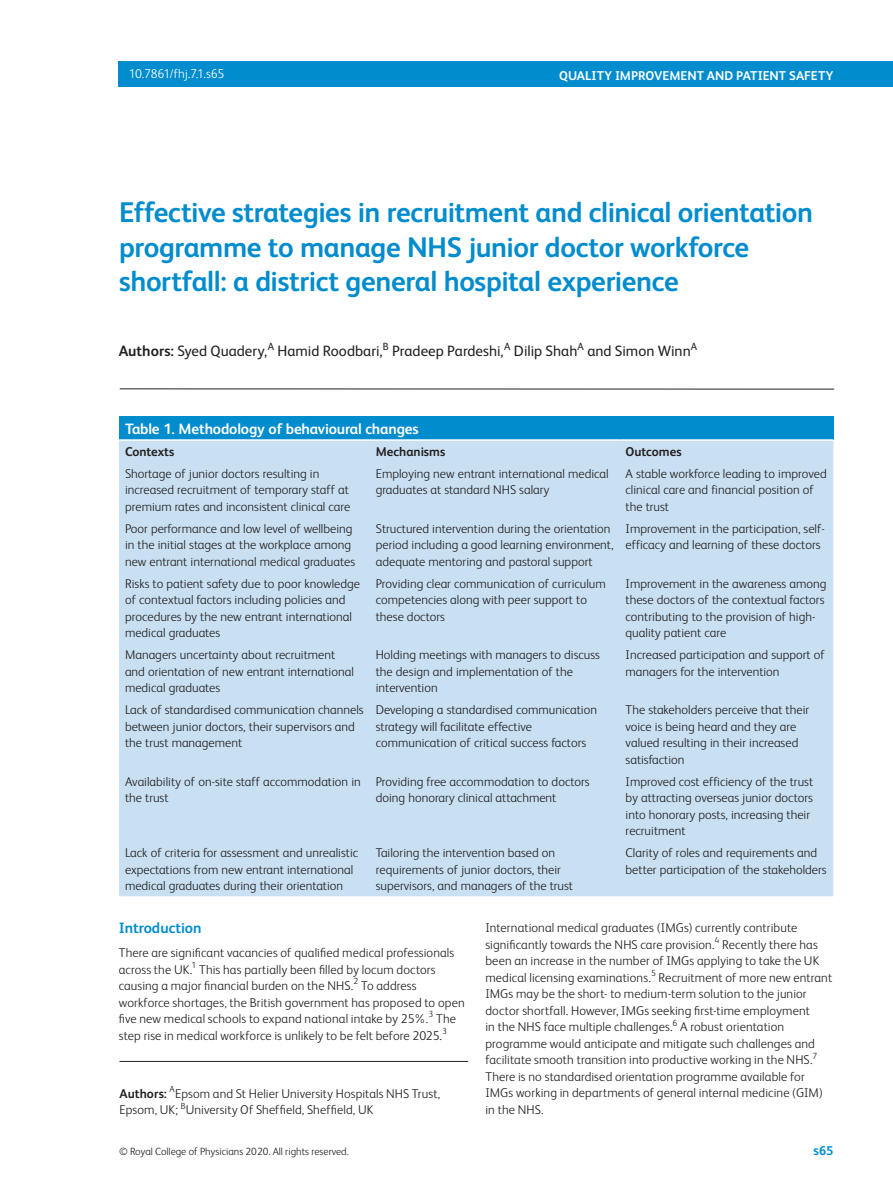
<style>
.page{position:relative;width:893px;height:1191px;background:#fff}
.page>*{position:absolute;margin:0;border:0;box-sizing:border-box;transform-origin:0 0}
.t1{font:700 28.5px/34.5px "FS Albert";letter-spacing:-.015em;color:#008ccd}
.t2{font:15px "FS Albert";color:#231f20}
.t3{font:700 15px "FS Albert";letter-spacing:-.01em;color:#fff}
.t4{font:700 15px "FS Albert";color:#008ccd}
.t5{font:300 12.75px/16.5px "FS Albert";color:#231f20}
.t6{font:700 12.75px "FS Albert";letter-spacing:.005em;color:#fff}
.t7{font:700 12.75px "FS Albert";color:#231f20}
.t8{font:300 12.75px "FS Albert";letter-spacing:-.02em;color:#fff}
.t9{font:700 12.75px "FS Albert";color:#008ccd}
.t10{font:300 10.5px "FS Albert";color:#231f20}
.t11{font:10.5px "FS Albert";color:#231f20}
.t12{font:300 8.85px "FS Albert";color:#231f20}
.s1{font-weight:700}
.s2{font-size:13.5px}
</style>
<div class="page">
<div style="left:119px;top:62px;width:774px;height:25px;background:#008ccd"></div>
<hr style="left:119px;top:1061px;width:349px;height:1px;background:#231f20">
<hr style="left:120px;top:388px;width:714px;height:1px;background:#231f20">
<div style="left:119px;top:416px;width:714px;height:24px;background:#008ccd"></div>
<div style="left:119px;top:441px;width:714px;height:455px;background:#c8e0f2"></div>
<hr style="left:119px;top:439px;width:251px;height:2px;background:#fff">
<hr style="left:370px;top:439px;width:250px;height:2px;background:#fff">
<hr style="left:620px;top:439px;width:213px;height:2px;background:#fff">
<p class="t8" style="left:129px;top:66px;width:97px">10.7861/fhj.7.1.s65</p>
<p class="t6" style="left:559px;top:68px;width:276px">QUALITY IMPROVEMENT AND PATIENT SAFETY</p>
<h1 class="t1" style="left:119px;top:195px;width:696px">Effective strategies in recruitment and clinical orientation programme to manage NHS junior doctor workforce shortfall: a district general hospital experience</h1>
<p class="t2" style="left:119px;top:342px;width:150px"><span class="s1">Authors:</span> Syed Quadery,</p>
<p class="t11" style="left:268px;top:340px;width:8px">A</p>
<p class="t2" style="left:277px;top:342px;width:107px">Hamid Roodbari,</p>
<p class="t11" style="left:383px;top:340px;width:7px">B</p>
<p class="t2" style="left:392px;top:342px;width:113px">Pradeep Pardeshi,</p>
<p class="t11" style="left:504px;top:340px;width:8px">A</p>
<p class="t2" style="left:514px;top:342px;width:65px">Dilip Shah</p>
<p class="t11" style="left:578px;top:340px;width:8px">A</p>
<p class="t2" style="left:587px;top:342px;width:105px">and Simon Winn</p>
<p class="t11" style="left:691px;top:340px;width:8px">A</p>
<p class="t3" style="left:125px;top:420px;width:295px">Table 1. Methodology of behavioural changes</p>
<p class="t7" style="left:125px;top:444px;width:51px">Contexts</p>
<p class="t7" style="left:376px;top:444px;width:71px">Mechanisms</p>
<p class="t7" style="left:626px;top:444px;width:58px">Outcomes</p>
<p class="t5" style="left:125px;top:465px;width:227px">Shortage of junior doctors resulting in increased recruitment of temporary staff at premium rates and inconsistent clinical care</p>
<p class="t5" style="left:376px;top:465px;width:234px">Employing new entrant international medical graduates at standard NHS salary</p>
<p class="t5" style="left:626px;top:465px;width:203px">A stable workforce leading to improved clinical care and financial position of the trust</p>
<p class="t5" style="left:125px;top:520px;width:232px">Poor performance and low level of wellbeing in the initial stages at the workplace among new entrant international medical graduates</p>
<p class="t5" style="left:376px;top:520px;width:239px">Structured intervention during the orientation period including a good learning environment, adequate mentoring and pastoral support</p>
<p class="t5" style="left:626px;top:520px;width:201px">Improvement in the participation, self&shy;efficacy and learning of these doctors</p>
<p class="t5" style="left:125px;top:575px;width:237px">Risks to patient safety due to poor knowledge of contextual factors including policies and procedures by the new entrant international medical graduates</p>
<p class="t5" style="left:376px;top:575px;width:232px">Providing clear communication of curriculum competencies along with peer support to these doctors</p>
<p class="t5" style="left:626px;top:575px;width:202px">Improvement in the awareness among these doctors of the contextual factors contributing to the provision of high&shy;quality patient care</p>
<p class="t5" style="left:125px;top:646px;width:230px">Managers uncertainty about recruitment and orientation of new entrant international medical graduates</p>
<p class="t5" style="left:376px;top:646px;width:226px">Holding meetings with managers to discuss the design and implementation of the intervention</p>
<p class="t5" style="left:626px;top:646px;width:201px">Increased participation and support of managers for the intervention</p>
<p class="t5" style="left:125px;top:701px;width:240px">Lack of standardised communication channels between junior doctors, their supervisors and the trust management</p>
<p class="t5" style="left:376px;top:701px;width:223px">Developing a standardised communication strategy will facilitate effective communication of critical success factors</p>
<p class="t5" style="left:626px;top:701px;width:185px">The stakeholders perceive that their voice is being heard and they are valued resulting in their increased satisfaction</p>
<p class="t5" style="left:125px;top:773px;width:237px">Availability of on-site staff accommodation in the trust</p>
<p class="t5" style="left:376px;top:773px;width:215px">Providing free accommodation to doctors doing honorary clinical attachment</p>
<p class="t5" style="left:626px;top:773px;width:189px">Improved cost efficiency of the trust by attracting overseas junior doctors into honorary posts, increasing their recruitment</p>
<p class="t5" style="left:125px;top:844px;width:235px">Lack of criteria for assessment and unrealistic expectations from new entrant international medical graduates during their orientation</p>
<p class="t5" style="left:376px;top:844px;width:199px">Tailoring the intervention based on requirements of junior doctors, their supervisors, and managers of the trust</p>
<p class="t5" style="left:626px;top:844px;width:203px">Clarity of roles and requirements and better participation of the stakeholders</p>
<p class="t4" style="left:119px;top:919px;width:84px">Introduction</p>
<p class="t5" style="left:119px;top:944px;width:347px">There are significant vacancies of qualified medical professionals across the UK.<sup>1</sup> This has partially been filled by locum doctors causing a major financial burden on the NHS.<sup>2</sup> To address workforce shortages, the British government has proposed to open five new medical schools to expand national intake by 25%.<sup>3</sup> The step rise in medical workforce is unlikely to be felt before 2025.<sup>3</sup></p>
<p class="t7" style="left:119px;top:1086px;width:49px">Authors:</p>
<p class="t12" style="left:170px;top:1084px;width:7px">A</p>
<p class="t5" style="left:119px;top:1085px;width:322px;text-indent:56px">Epsom and St Helier University Hospitals NHS Trust,<br>Epsom, UK;</p>
<p class="t12" style="left:181px;top:1100px;width:6px">B</p>
<p class="t5" style="left:186px;top:1101px;width:189px">University Of Sheffield, Sheffield, UK</p>
<p class="t5" style="left:485px;top:919px;width:348px">International medical graduates (IMGs) currently contribute significantly towards the NHS care provision.<sup>4</sup> Recently there has been an increase in the number of IMGs applying to take the UK medical licensing examinations.<sup>5</sup> Recruitment of more new entrant IMGs may be the short- to medium-term solution to the junior doctor shortfall. However, IMGs seeking first-time employment<br>in the NHS face multiple challenges.<sup>6</sup> A robust orientation programme would anticipate and mitigate such challenges and facilitate smooth transition into productive working in the NHS.<sup>7<br></sup>There is no standardised orientation programme available for IMGs working in departments of general internal medicine (GIM) in the NHS.</p>
<p class="t10" style="left:119px;top:1145px;width:231px">© Royal College of Physicians 2020. All rights reserved.</p>
<p class="t9" style="left:813px;top:1143px;width:21px"><span class="s2">s</span>65</p>
</div>
